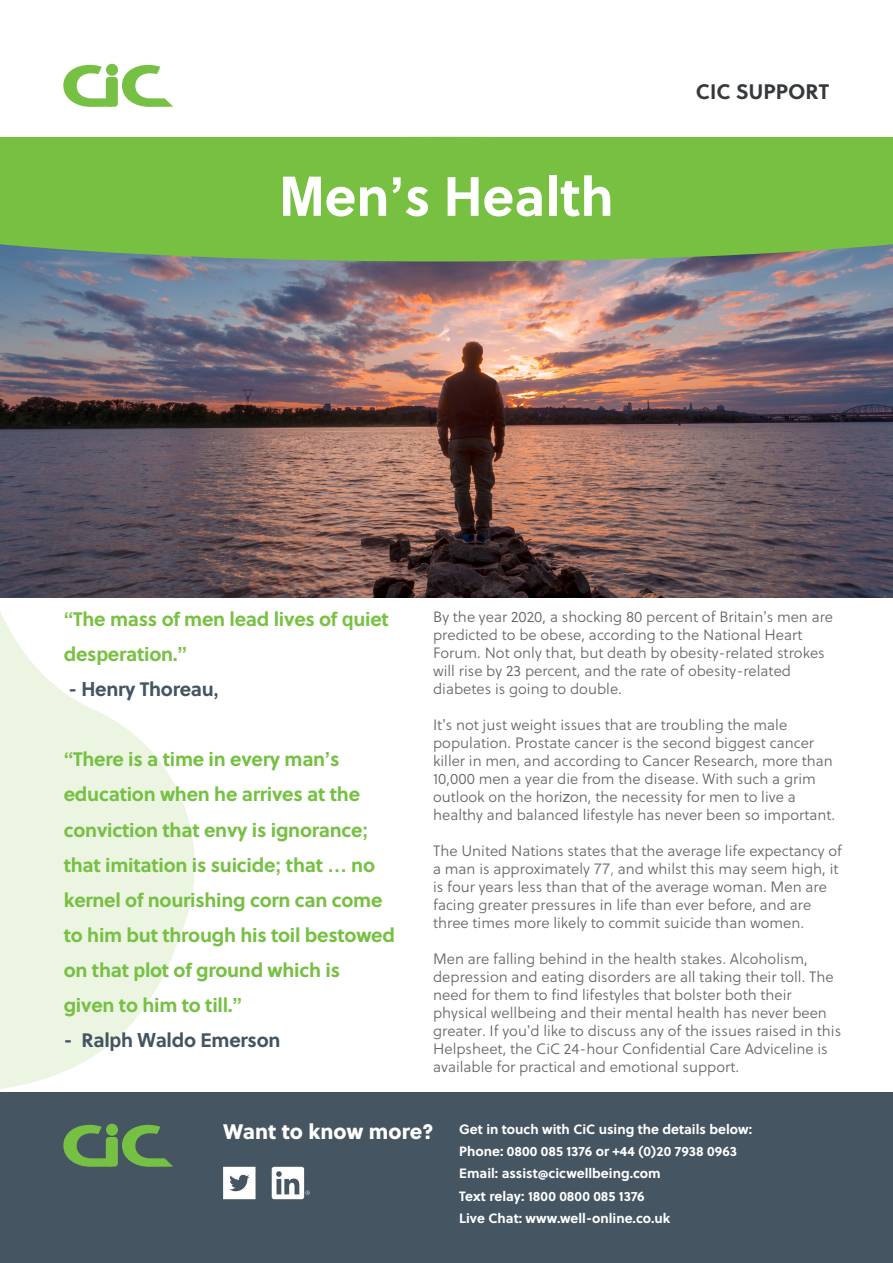
<style>
.page{position:relative;width:893px;height:1263px;background:#fff}
.page>*{position:absolute;margin:0;border:0;box-sizing:border-box;transform-origin:0 0}
.t1{font:700 54px "Soleil";color:#fff}
.t2{font:21px "Soleil Xb";color:#fff}
.t3{font:700 21px "Soleil";color:#36393c}
.t4{font:700 19.5px/35.1px "Soleil";letter-spacing:-.015em;color:#76c043}
.t5{font:700 19.5px/35.1px "Soleil";letter-spacing:-.015em;color:#79c142}
.t6{font:700 19.5px "Soleil";letter-spacing:-.015em;color:#445562}
.t7{font:15px/18px "Soleil Lt";color:#676564}
.t8{font:700 13.5px/22.2px "Soleil";color:#fff}
.s1{font-family:"Arial";font-size:54.75px}
.s2{font-family:"Arial"}
.s3{font-family:"Arial";color:#817f7d}
.s4{color:#908e8e}
</style>
<div class="page">
<img style="left:0;top:261px;width:893px;height:336px">
<svg style="left:0;top:574px;width:212px;height:519px;fill:#ecf5e2"></svg>
<svg style="left:64px;top:65px;width:46px;height:42px"></svg>
<svg style="left:122px;top:65px;width:51px;height:42px"></svg>
<div style="left:106px;top:64px;width:12px;height:12px;background:#76c043;border-radius:50%"></div>
<div style="left:106px;top:77px;width:12px;height:30px;background:#76c043;border-radius:3px"></div>
<div style="left:0;top:137px;width:893px;height:124px;background:#78c042"></div>
<div style="left:0;top:1093px;width:893px;height:170px;background:#455562"></div>
<svg style="left:64px;top:1125px;width:48px;height:42px"></svg>
<svg style="left:122px;top:1125px;width:51px;height:42px"></svg>
<div style="left:106px;top:1124px;width:12px;height:12px;background:#76c043;border-radius:50%"></div>
<div style="left:106px;top:1137px;width:12px;height:29px;background:#76c043;border-radius:3px"></div>
<svg style="left:223px;top:1167px;width:32px;height:32px"></svg>
<svg style="left:272px;top:1167px;width:38px;height:32px"></svg>
<h1 class="t1" style="left:279px;top:155px;width:336px"><span class="s1">M</span>en<span class="s2">’</span>s <span class="s2">H</span>ealth</h1>
<h2 class="t3" style="left:696px;top:76px;width:135px">CIC SUPPORT</h2>
<h3 class="t5" style="left:64px;top:600px;width:327px"><span class="s2">“</span>The mass o<span class="s2">f</span> men lead lives o<span class="s2">f q</span>uiet des<span class="s2">p</span>eration.<span class="s2">”</span></h3>
<h3 class="t6" style="left:68px;top:674px;width:152px">- <span class="s2">H</span>enry Thoreau<span class="s2">,</span></h3>
<p class="t4" style="left:64px;top:741px;width:333px"><span class="s2">“</span>There is a time in every man<span class="s2">’</span>s education when he arrives at the conviction that envy is ignorance<span class="s2">; </span>that imitation is suicide<span class="s2">;</span> that <span class="s2">…</span> no kernel o<span class="s2">f</span> nourishing corn can come to him but through his toil bestowed on that <span class="s2">p</span>lot o<span class="s2">f</span> ground which is given to him to till.<span class="s2">”</span></p>
<h3 class="t6" style="left:64px;top:1025px;width:218px">- Ral<span class="s2">p</span>h <span class="s2">W</span>aldo Emerson</h3>
<p class="t7" style="left:433px;top:607px;width:402px">By the year 2020, a shocking 80 percent of Britain<span class="s2">’</span>s men are predicted to be obese, according to the National Heart Forum. Not only that, but death by obesity-related strokes will rise by 23 percent, and the rate of obesity-related diabetes is going to double.</p>
<p class="t7" style="left:433px;top:715px;width:404px">It<span class="s2">’</span>s not just weight issues that are troubling the male population. Prostate cancer is the second biggest cancer killer in men, and according to Cancer Research, more than 10,000 men a year die from the disease. With such a grim outlook on the hori<span class="s2">z</span>on, the necessity for men to live a healthy and balanced lifestyle has never been so important.</p>
<p class="t7" style="left:433px;top:841px;width:410px">The United Nations states that the average life expectancy of a man is approximately <span class="s3">77</span><span class="s4">,</span> and whilst this may seem high, it is four years less than that of the average woman. Men are facing greater pressures in life than ever before, and are three times more likely to commit suicide than women.</p>
<p class="t7" style="left:433px;top:949px;width:410px">Men are falling behind in the health stakes. Alcoholism, depression and eating disorders are all taking their toll. The need for them to find lifestyles that bolster both their physical wellbeing and their mental health has never been greater. If you<span class="s2">’</span>d like to discuss any of the issues raised in this Helpsheet, the CiC 24-hour Confidential Care Adviceline is available for practical and emotional support.</p>
<h2 class="t2" style="left:223px;top:1115px;width:212px">Want to know more?</h2>
<p class="t8" style="left:459px;top:1117px;width:294px">Get in touch with CiC using the details below:<br>Phone: 0800 085 1376 or +44 (0)20 7938 0963<br>Email: assist@cicwellbeing.com<br>Text relay: 1800 0800 085 1376<br>Live Chat: www.well-online.co.uk</p>
</div>
